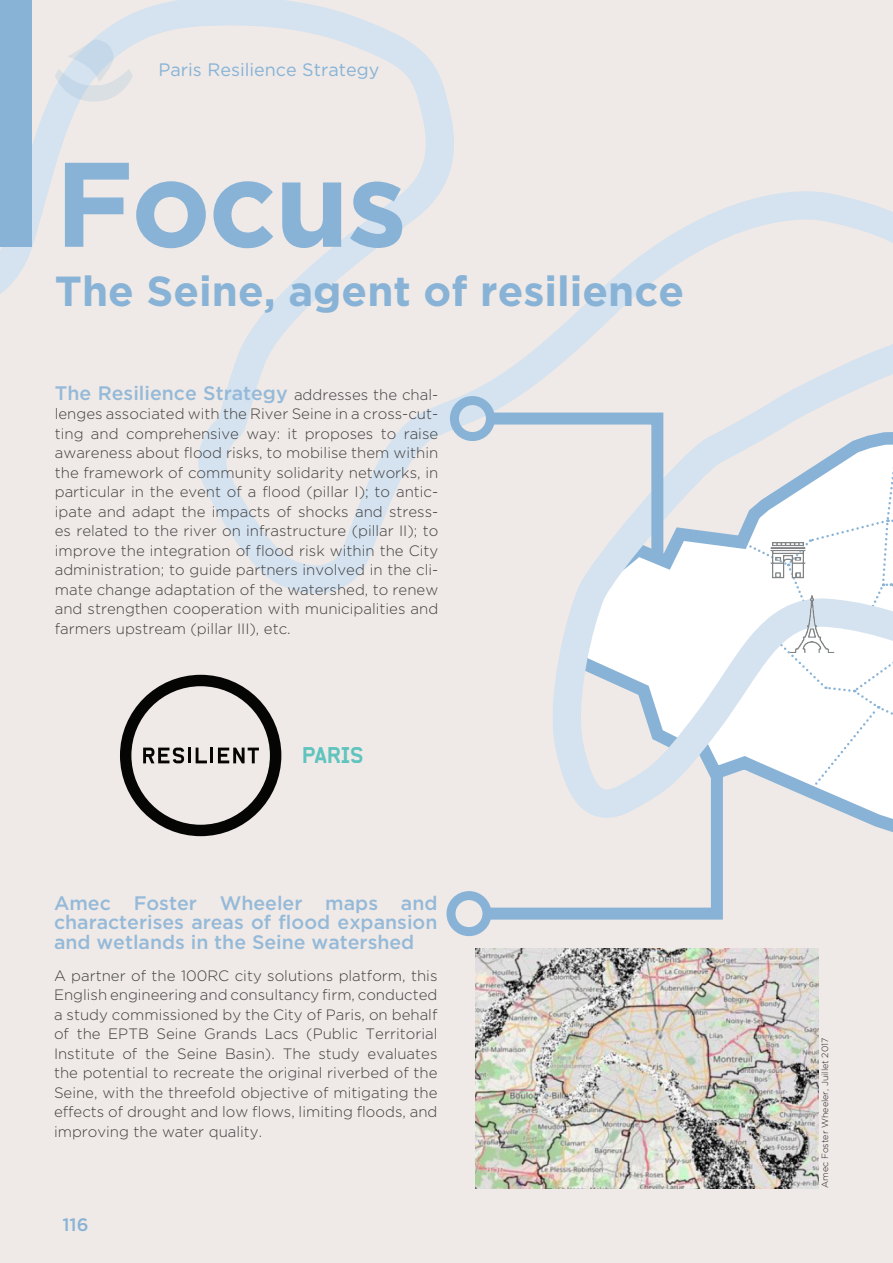
<style>
.page{position:relative;width:893px;height:1263px;background:#efeae7}
.page>*{position:absolute;margin:0;border:0;box-sizing:border-box;transform-origin:0 0}
.Splitters{font:700 120px "Gotham";letter-spacing:-.02em;color:#88b3d6}
.Graphic_pull_outs{font:700 42px "Gotham";color:#88b3d6}
.t1{font:700 22.2px "Alpha Headline CE";letter-spacing:-.05em;color:#5ec4bd}
.Body{font:500 19.5px/19.5px "Gotham";color:#95b9d8;text-align:justify}
.t2{font:18px "Gotham";color:#88b3d6}
.t3{font:500 18px "Gotham";color:#88b3d6}
.Body-2{font:300 15px/19.5px "Gotham";color:#3e3e3f;text-align:justify}
.Pilier_details{font:300 9px "Gotham";color:#231f20}
.s1{font-weight:300;font-size:15px;color:#3e3e3f}
</style>
<div class="page">
<svg style="left:55px;top:38px;width:78px;height:64px;background:#dae1e8"></svg>
<svg style="left:120px;top:675px;width:161px;height:161px;background:#b7b3b1"></svg>
<div style="left:0;top:0;width:31px;height:246px;background:#88b3d6"></div>
<div style="left:450px;top:396px;width:45px;height:45px;border:9px solid #88b3d6;border-radius:50%"></div>
<svg style="left:475px;top:407px;width:418px;height:519px"></svg>
<div style="left:446px;top:891px;width:45px;height:45px;border:9px solid #88b3d6;border-radius:50%"></div>
<img style="left:476px;top:948px;width:343px;height:240px">
<p class="t2" style="left:159px;top:59px;width:222px">Paris Resilience Strategy</p>
<p class="Splitters" style="left:55px;top:135px;width:354px">Focus</p>
<p class="Graphic_pull_outs" style="left:55px;top:267px;width:631px">The Seine, agent of resilience</p>
<p class="Body" style="left:55px;top:382px;width:385px">The Resilience Strategy <span class="s1">addresses the chal-</span></p>
<p class="Body-2" style="left:55px;top:404px;width:385px">lenges associated with the River Seine in a cross-cut&shy;ting and comprehensive way: it proposes to raise awareness about flood risks, to mobilise them within the framework of community solidarity networks, in particular in the event of a flood (pillar I); to antic&shy;ipate and adapt the impacts of shocks and stress&shy;es related to the river on infrastructure (pillar II); to improve the integration of flood risk within the City administration; to guide partners involved in the cli&shy;mate change adaptation of the watershed, to renew and strengthen cooperation with municipalities and farmers upstream (pillar III), etc.</p>
<p class="t1" style="left:301px;top:742px;width:64px">PARIS</p>
<p class="Body" style="left:54px;top:893px;width:385px">Amec Foster Wheeler maps and characterises areas of flood expansion and wetlands in the Seine watershed</p>
<p class="Body-2" style="left:54px;top:966px;width:385px">A partner of the 100RC city solutions platform, this English engineering and consultancy firm, conducted a study commissioned by the City of Paris, on behalf of the EPTB Seine Grands Lacs (Public Territorial Institute of the Seine Basin). The study evaluates the potential to recreate the original riverbed of the Seine, with the threefold objective of mitigating the effects of drought and low flows, limiting floods, and improving the water quality.</p>
<p class="t3" style="left:63px;top:1214px;width:28px">116</p>
<p class="Pilier_details" style="left:820px;top:1188px;width:152px;rotate:-90deg">Amec Foster Wheeler, Juillet 2017</p>
</div>
